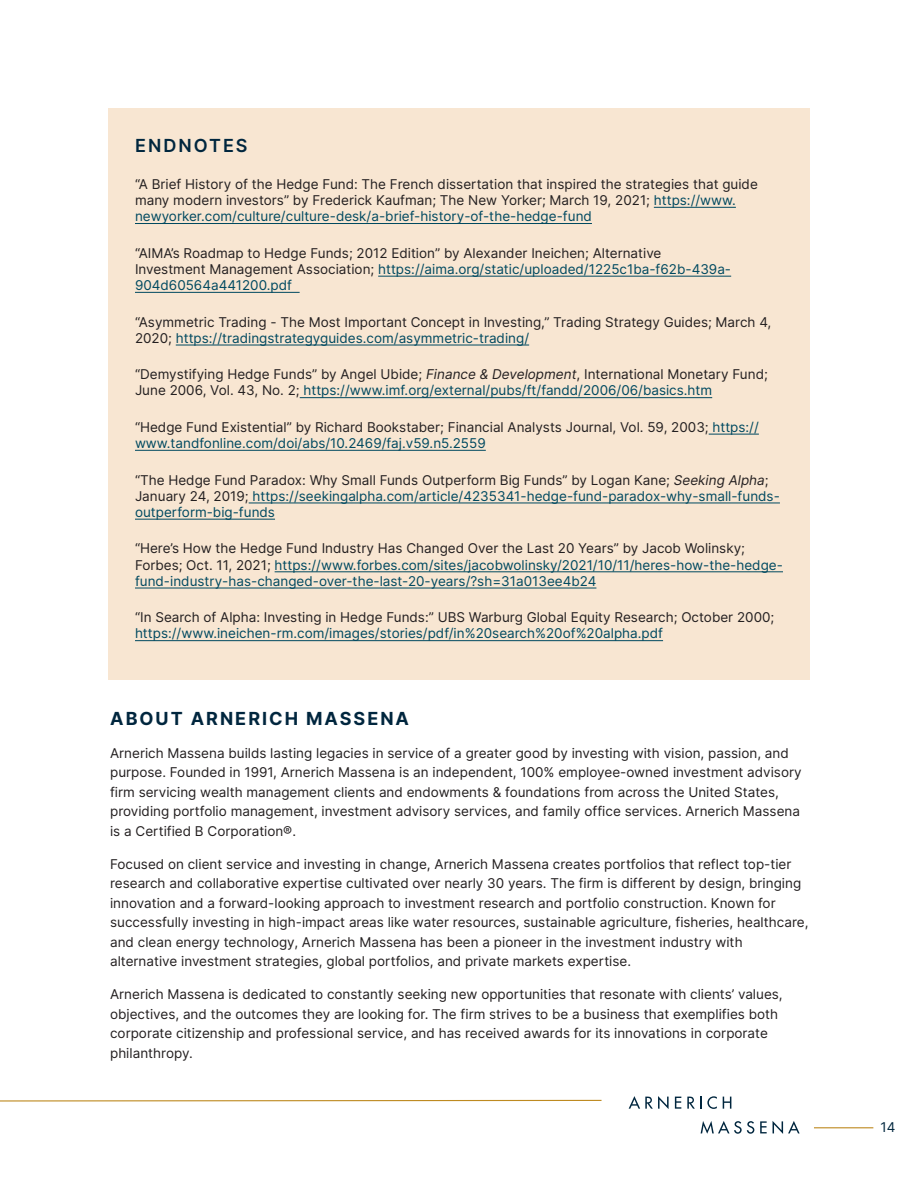
<style>
.page{position:relative;width:918px;height:1188px;background:#fff}
.page>*{position:absolute;margin:0;border:0;box-sizing:border-box;transform-origin:0 0}
.Inter_header{font:700 18px "Inter";letter-spacing:.11em;color:#00263e}
.Inter_subhead{font:600 18px "Inter";letter-spacing:.11em;color:#00263e}
.Inter_body{font:13.5px/19.5px "Inter";color:#231f20}
.Inter_disclaimer{font:13.5px/16.2px "Inter";color:#231f20}
.Inter_disclaimer-2{font:13.5px/16.2px "Inter";color:#004960}
.t1{font:13.5px "Inter";color:#00263e}
.s1{color:#004960}
.s2{font-style:italic}
.s3{color:#231f20}
.s4{font-style:italic;color:#231f20}
</style>
<div class="page">
<svg style="left:0;top:1099px;width:602px;height:3px"></svg>
<svg style="left:629px;top:1096px;width:40px;height:13px"></svg>
<svg style="left:675px;top:1097px;width:6px;height:12px"></svg>
<svg style="left:687px;top:1096px;width:30px;height:13px"></svg>
<svg style="left:723px;top:1097px;width:8px;height:12px"></svg>
<svg style="left:701px;top:1121px;width:53px;height:13px"></svg>
<svg style="left:760px;top:1121px;width:7px;height:12px"></svg>
<svg style="left:773px;top:1121px;width:27px;height:13px"></svg>
<hr style="left:814px;top:1127px;width:59px;height:1px;background:#be8a20">
<div style="left:108px;top:108px;width:702px;height:571px;background:#f8e6d2"></div>
<hr style="left:654px;top:207px;width:82px;height:1px;background:#004960">
<hr style="left:135px;top:223px;width:457px;height:1px;background:#004960">
<hr style="left:378px;top:276px;width:353px;height:1px;background:#004960">
<hr style="left:135px;top:292px;width:165px;height:1px;background:#004960">
<hr style="left:176px;top:345px;width:353px;height:1px;background:#004960">
<hr style="left:300px;top:397px;width:412px;height:1px;background:#004960">
<hr style="left:709px;top:434px;width:50px;height:1px;background:#004960">
<hr style="left:135px;top:450px;width:351px;height:1px;background:#004960">
<hr style="left:249px;top:503px;width:531px;height:1px;background:#004960">
<hr style="left:135px;top:519px;width:140px;height:1px;background:#004960">
<hr style="left:275px;top:571px;width:508px;height:1px;background:#004960">
<hr style="left:135px;top:588px;width:461px;height:1px;background:#004960">
<hr style="left:135px;top:640px;width:528px;height:1px;background:#004960">
<p class="Inter_subhead" style="left:135px;top:133px;width:114px">ENDNOTES</p>
<p class="Inter_disclaimer" style="left:135px;top:176px;width:624px">“A Brief History of the Hedge Fund: The French dissertation that inspired the strategies that guide many modern investors” by Frederick Kaufman; The New Yorker; March 19, 2021; <span class="s1">https://www. newyorker.com/culture/culture-desk/a-brief-history-of-the-hedge-fund</span></p>
<p class="Inter_disclaimer" style="left:135px;top:244px;width:598px">“AIMA’s Roadmap to Hedge Funds; 2012 Edition” by Alexander Ineichen; Alternative<br>Investment Management Association; <span class="s1">https://aima.org/static/uploaded/1225c1ba-f62b-439a-<br>904d60564a441200.pdf</span></p>
<p class="Inter_disclaimer" style="left:135px;top:313px;width:638px">“Asymmetric Trading - The Most Important Concept in Investing,” Trading Strategy Guides; March 4,<br>2020; <span class="s1">https://tradingstrategyguides.com/asymmetric-trading/</span></p>
<p class="Inter_disclaimer" style="left:135px;top:366px;width:634px">“Demystifying Hedge Funds” by Angel Ubide; <span class="s2">Finance &amp; Development</span>, International Monetary Fund;<br>June 2006, Vol. 43, No. 2; <span class="s1">https://www.imf.org/external/pubs/ft/fandd/2006/06/basics.htm</span></p>
<p class="Inter_disclaimer" style="left:135px;top:419px;width:625px">“Hedge Fund Existential” by Richard Bookstaber; Financial Analysts Journal, Vol. 59, 2003; <span class="s1">https:// www.tandfonline.com/doi/abs/10.2469/faj.v59.n5.2559</span></p>
<p class="Inter_disclaimer-2" style="left:135px;top:471px;width:646px"><span class="s3">“The Hedge Fund Paradox: Why Small Funds Outperform Big Funds” by Logan Kane;</span> <span class="s4">Seeking Alpha</span><span class="s3">;<br>January 24, 2019;</span> https://seekingalpha.com/article/4235341-hedge-fund-paradox-why-small-funds&shy;outperform-big-funds</p>
<p class="Inter_disclaimer-2" style="left:135px;top:540px;width:649px"><span class="s3">“Here’s How the Hedge Fund Industry Has Changed Over the Last 20 Years” by Jacob Wolinsky;<br>Forbes; Oct. 11, 2021;</span> https://www.forbes.com/sites/jacobwolinsky/2021/10/11/heres-how-the-hedge&shy;fund-industry-has-changed-over-the-last-20-years/?sh=31a013ee4b24</p>
<p class="Inter_disclaimer" style="left:135px;top:609px;width:641px">“In Search of Alpha: Investing in Hedge Funds:” UBS Warburg Global Equity Research; October 2000; <span class="s1">https://www.ineichen-rm.com/images/stories/pdf/in%20search%20of%20alpha.pdf</span></p>
<p class="Inter_header" style="left:110px;top:705px;width:300px">ABOUT ARNERICH MASSENA</p>
<p class="Inter_body" style="left:110px;top:743px;width:693px">Arnerich Massena builds lasting legacies in service of a greater good by investing with vision, passion, and purpose. Founded in 1991, Arnerich Massena is an independent, 100% employee-owned investment advisory firm servicing wealth management clients and endowments &amp; foundations from across the United States, providing portfolio management, investment advisory services, and family office services. Arnerich Massena is a Certified B Corporation®.</p>
<p class="Inter_body" style="left:110px;top:854px;width:700px">Focused on client service and investing in change, Arnerich Massena creates portfolios that reflect top-tier research and collaborative expertise cultivated over nearly 30 years. The firm is different by design, bringing innovation and a forward-looking approach to investment research and portfolio construction. Known for successfully investing in high-impact areas like water resources, sustainable agriculture, fisheries, healthcare, and clean energy technology, Arnerich Massena has been a pioneer in the investment industry with alternative investment strategies, global portfolios, and private markets expertise.</p>
<p class="Inter_body" style="left:110px;top:984px;width:674px">Arnerich Massena is dedicated to constantly seeking new opportunities that resonate with clients’ values, objectives, and the outcomes they are looking for. The firm strives to be a business that exemplifies both corporate citizenship and professional service, and has received awards for its innovations in corporate philanthropy.</p>
<p class="t1" style="left:881px;top:1118px;width:16px">14</p>
</div>
